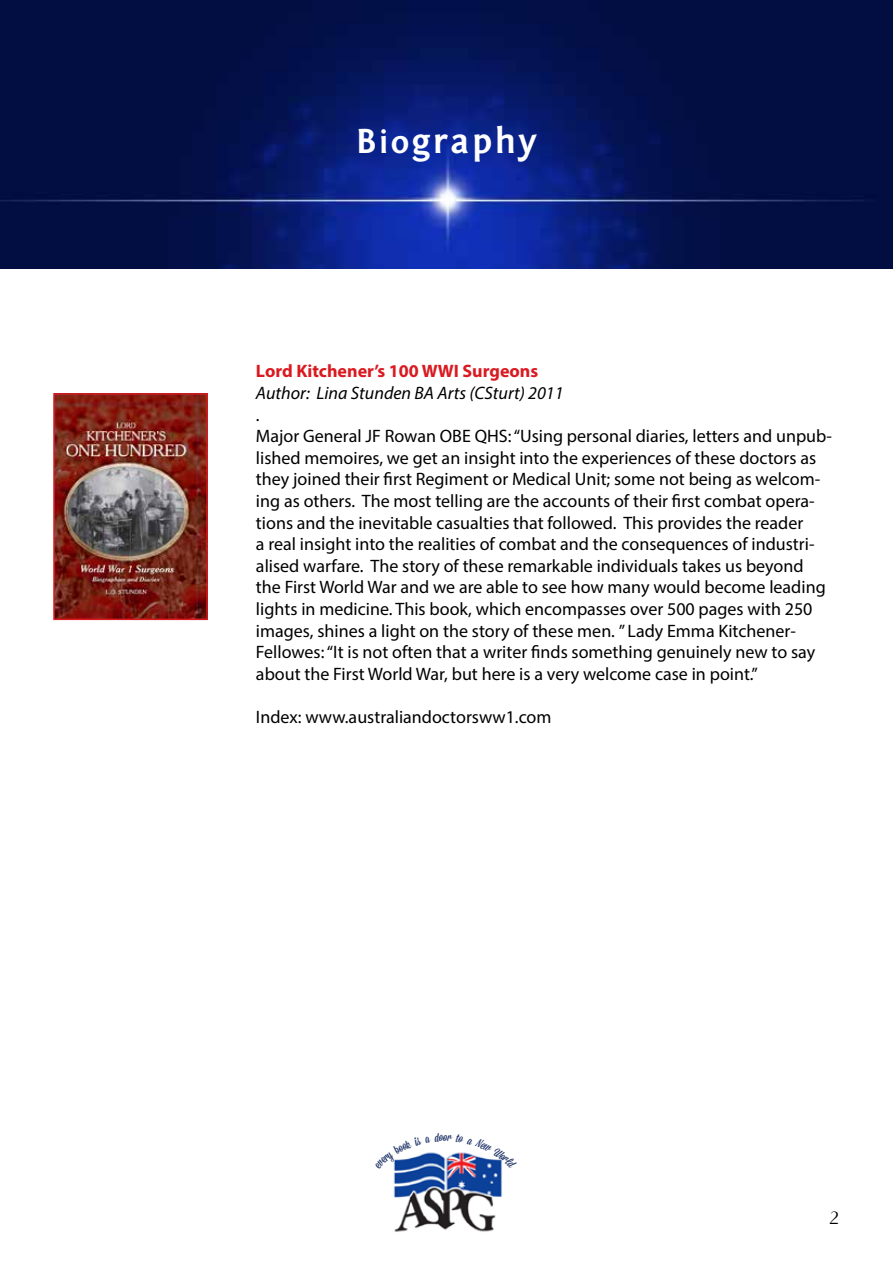
<style>
.page{position:relative;width:893px;height:1276px;background:#fff}
.page>*{position:absolute;margin:0;border:0;box-sizing:border-box;transform-origin:0 0}
.t1{font:700 36px "Fontin Sans";letter-spacing:.07em;color:#fff}
.t2{font:18px/21.6px "Myriad Pro";color:#000}
.t3{font:italic 18px "Myriad Pro";color:#000}
.t4{font:700 18px "Myriad Pro";color:#d91a21}
.t5{font:18px "Balham";color:#000}
.s1{font-size:33px}
</style>
<div class="page">
<img style="left:393px;top:1168px;width:109px;height:64px">
<img style="left:0;top:0;width:893px;height:269px">
<img style="left:56px;top:396px;width:149px;height:221px">
<div style="left:53px;top:393px;width:155px;height:227px;border:2px solid #d91a21"></div>
<svg style="left:393px;top:1152px;width:109px;height:16px"></svg>
<h1 class="t1" style="left:356px;top:121px;width:183px">B<span class="s1">io</span>graphy</h1>
<p class="t4" style="left:256px;top:359px;width:284px">Lord Kitchener’s 100 WWI Surgeons</p>
<p class="t3" style="left:256px;top:382px;width:309px">Author: Lina Stunden BA Arts (CSturt) 2011</p>
<p class="t2" style="left:256px;top:403px;width:578px">.<br>Major General JF Rowan OBE QHS: “Using personal diaries, letters and unpub&shy;lished memoires, we get an insight into the experiences of these doctors as they joined their first Regiment or Medical Unit; some not being as welcom&shy;ing as others. The most telling are the accounts of their first combat opera&shy;tions and the inevitable casualties that followed. This provides the reader<br>a real insight into the realities of combat and the consequences of industri&shy;alised warfare. The story of these remarkable individuals takes us beyond the First World War and we are able to see how many would become leading lights in medicine. This book, which encompasses over 500 pages with 250 images, shines a light on the story of these men. ” Lady Emma Kitchener-Fellowes: “It is not often that a writer finds something genuinely new to say about the First World War, but here is a very welcome case in point.”</p>
<p class="t2" style="left:256px;top:706px;width:297px">Index: www.australiandoctorsww1.com</p>
<p class="t5" style="left:829px;top:1206px;width:11px">2</p>
</div>
